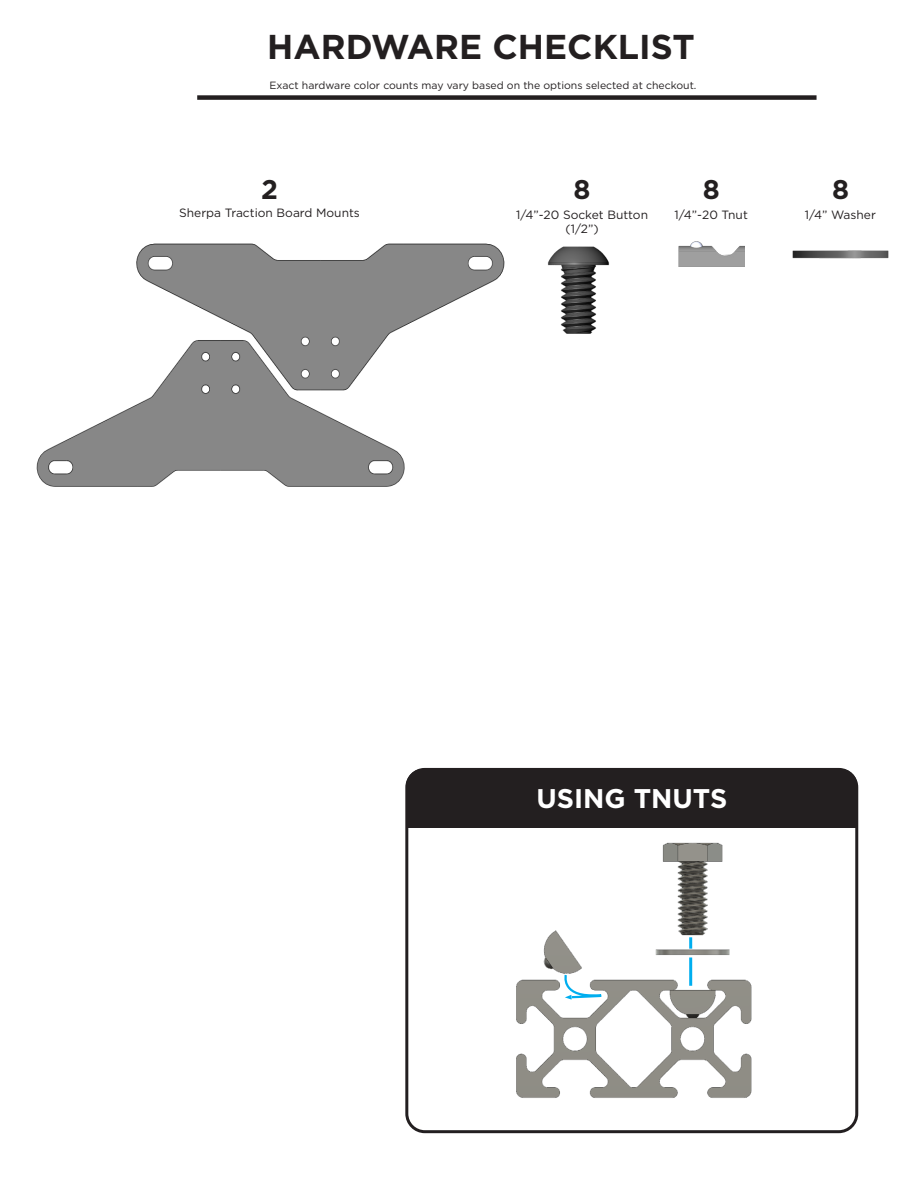
<style>
.page{position:relative;width:918px;height:1188px;background:#fff}
.page>*{position:absolute;margin:0;border:0;box-sizing:border-box;transform-origin:0 0}
.t1{font:700 34.5px "Gotham";color:#231f20}
.t2{font:700 27px "Gotham";color:#fff}
.t3{font:700 27px "Gotham";color:#231f20}
.t4{font:12px "Gotham";color:#231f20}
.t5{font:10.5px "Gotham";color:#231f20}
</style>
<div class="page">
<div style="left:405px;top:768px;width:453px;height:365px;border:3px solid #231f20;border-radius:18px"></div>
<div style="left:406px;top:769px;width:452px;height:34px;background:#231f20;border-radius:17px"></div>
<div style="left:407px;top:786px;width:450px;height:42px;background:#231f20"></div>
<img style="left:516px;top:842px;width:236px;height:256px">
<svg style="left:561px;top:973px;width:64px;height:27px"></svg>
<svg style="left:689px;top:937px;width:3px;height:12px"></svg>
<hr style="left:689px;top:957px;width:3px;height:29px;background:#00aeef">
<div style="left:197px;top:95px;width:620px;height:5px;background:#231f20"></div>
<img style="left:792px;top:250px;width:97px;height:8px">
<img style="left:678px;top:241px;width:66px;height:26px">
<img style="left:36px;top:243px;width:469px;height:244px">
<img style="left:547px;top:246px;width:63px;height:88px">
<p class="t1" style="left:267px;top:27px;width:429px">HARDWARE CHECKLIST</p>
<p class="t5" style="left:270px;top:79px;width:428px">Exact hardware color counts may vary based on the options selected at checkout.</p>
<p class="t3" style="left:261px;top:174px;width:18px">2</p>
<p class="t3" style="left:574px;top:174px;width:19px">8</p>
<p class="t3" style="left:703px;top:174px;width:19px">8</p>
<p class="t3" style="left:832px;top:174px;width:19px">8</p>
<p class="t4" style="left:516px;top:207px;width:133px">1/4”-20 Socket Button</p>
<p class="t4" style="left:566px;top:221px;width:35px">(1/2”)</p>
<p class="t4" style="left:179px;top:205px;width:182px">Sherpa Traction Board Mounts</p>
<p class="t4" style="left:675px;top:207px;width:75px">1/4”-20 Tnut</p>
<p class="t4" style="left:805px;top:207px;width:72px">1/4” Washer</p>
<p class="t2" style="left:536px;top:782px;width:192px">USING TNUTS</p>
</div>
